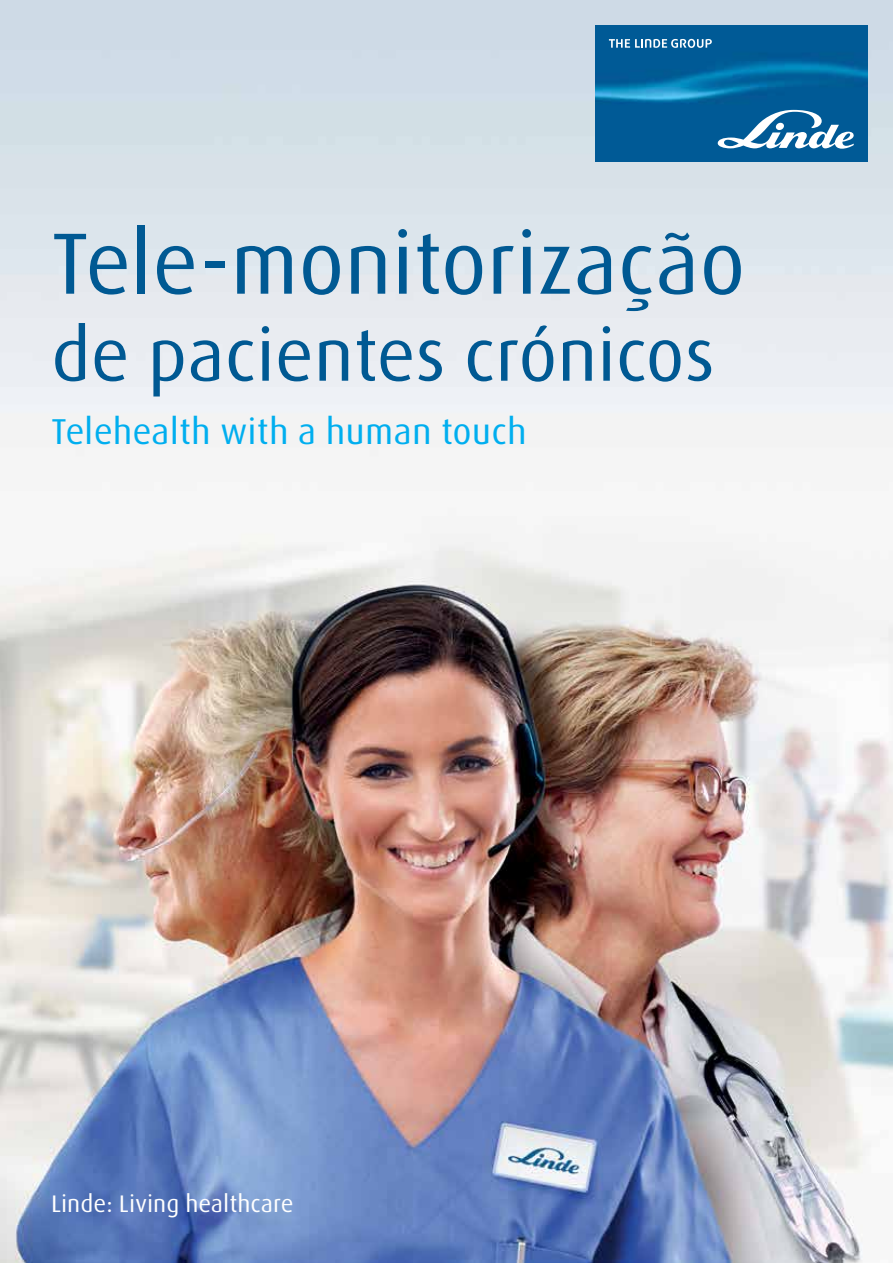
<style>
.page{position:relative;width:893px;height:1263px;background:#fff}
.page>*{position:absolute;margin:0;border:0;box-sizing:border-box;transform-origin:0 0}
.t1{font:87px "Linde Dax Global";letter-spacing:-.005em;color:#005993}
.t2{font:73.5px "Linde Dax Global";letter-spacing:-.005em;color:#005993}
.t3{font:36px "Linde Dax Global";letter-spacing:.005em;color:#00aeef}
.t4{font:24px "Linde Dax Global";color:#fff}
</style>
<div class="page">
<img style="left:0;top:0;width:893px;height:1263px">
<img style="left:595px;top:26px;width:272px;height:136px">
<svg style="left:718px;top:110px;width:136px;height:39px"></svg>
<svg style="left:609px;top:39px;width:103px;height:9px"></svg>
<h1 class="t1" style="left:51px;top:213px;width:696px">Tele-monitorização</h1>
<h2 class="t2" style="left:51px;top:312px;width:666px">de pacientes crónicos</h2>
<p class="t3" style="left:51px;top:411px;width:477px">Telehealth with a human touch</p>
<p class="t4" style="left:51px;top:1189px;width:244px">Linde: Living healthcare</p>
</div>
